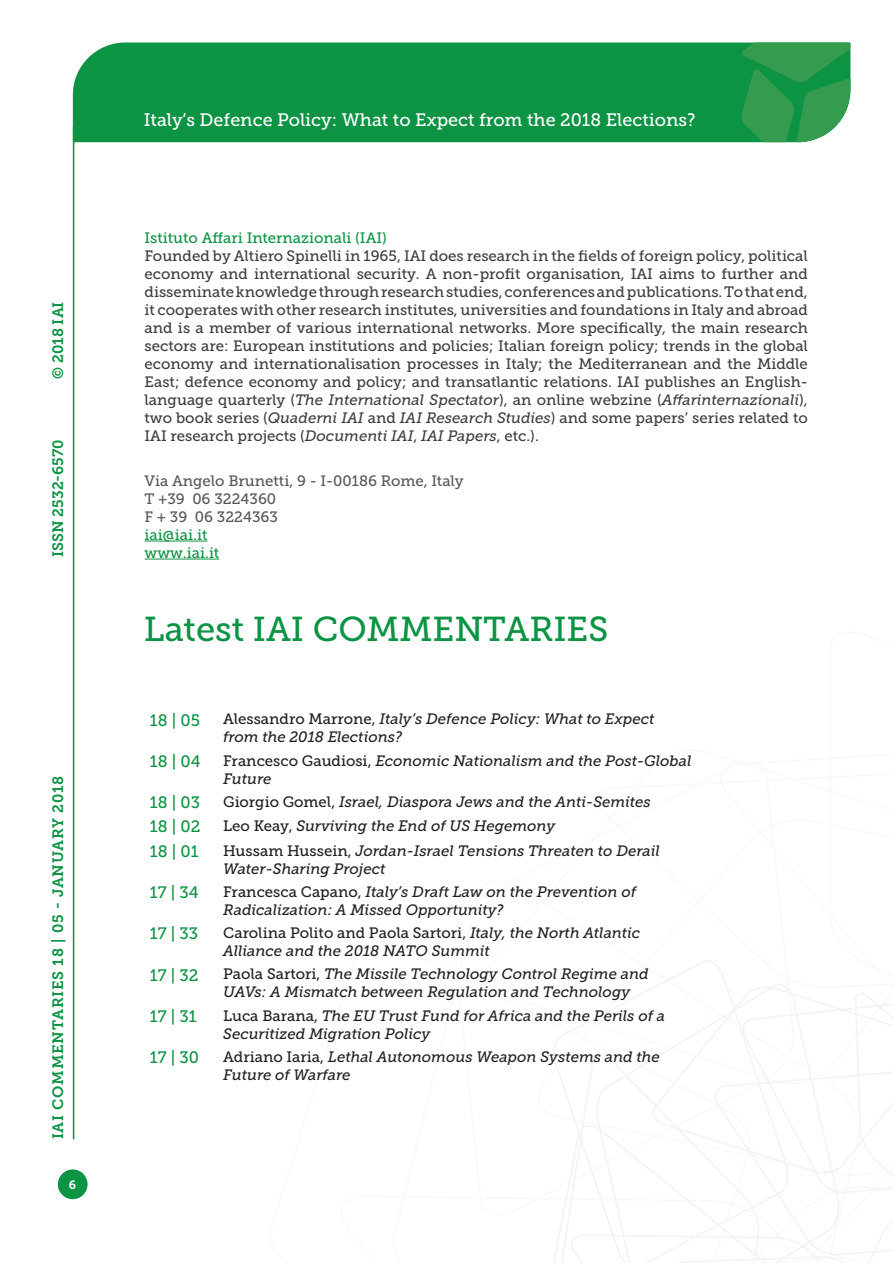
<style>
.page{position:relative;width:893px;height:1263px;background:#fff}
.page>*{position:absolute;margin:0;border:0;box-sizing:border-box;transform-origin:0 0}
.t1{font:34.5px "Museo Slab 500";color:#0d9344}
.t2{font:18px "Museo Slab 500";color:#fff}
.t3{font:16.5px "Museo Slab 500";color:#0d9344}
.t4{font:15px/18px "Museo Slab 500";color:#3e3e3f;text-align:justify}
.t5{font:italic 15px/18px "Museo Slab 500";color:#231f20}
.t6{font:15px/18px "Museo Slab 500";color:#57585a}
.t7{font:15px/18px "Museo Slab 500";color:#0d9344}
.t8{font:15px "Museo Slab 700";letter-spacing:.045em;color:#0d9344}
.t9{font:15px "Museo Slab 700";color:#0d9344}
.t10{font:12px "Museo Slab 700";color:#fff}
.s1{font-style:italic}
.s2{font-style:normal}
</style>
<div class="page">
<svg style="left:553px;top:960px;width:340px;height:303px"></svg>
<div style="left:73px;top:43px;width:668px;height:99px;background:#0d9344"></div>
<svg style="left:741px;top:43px;width:109px;height:99px;background:#339d54"></svg>
<div style="left:58px;top:1169px;width:30px;height:30px;background:#0d9344;border-radius:50%"></div>
<hr style="left:73px;top:126px;width:1px;height:1013px;background:#0d9344">
<hr style="left:145px;top:541px;width:62px;height:1px;background:#0d9344">
<hr style="left:145px;top:559px;width:74px;height:1px;background:#0d9344">
<p class="t8" style="left:50px;top:379px;width:79px;rotate:-90deg">© 2018 IAI</p>
<p class="t9" style="left:50px;top:557px;width:119px;rotate:-90deg">ISSN 2532-6570</p>
<p class="t8" style="left:50px;top:1139px;width:365px;rotate:-90deg">IAI COMMENTARIES 18 | 05 - JANUARY 2018</p>
<p class="t10" style="left:69px;top:1178px;width:9px">6</p>
<p class="t2" style="left:144px;top:110px;width:553px">Italy’s Defence Policy: What to Expect from the 2018 Elections?</p>
<p class="t7" style="left:145px;top:229px;width:244px">Istituto Affari Internazionali (IAI)</p>
<p class="t4" style="left:145px;top:247px;width:665px">Founded by Altiero Spinelli in 1965, IAI does research in the fields of foreign policy, political economy and international security. A non-profit organisation, IAI aims to further and disseminate knowledge through research studies, conferences and publications. To that end, it cooperates with other research institutes, universities and foundations in Italy and abroad and is a member of various international networks. More specifically, the main research sectors are: European institutions and policies; Italian foreign policy; trends in the global economy and internationalisation processes in Italy; the Mediterranean and the Middle East; defence economy and policy; and transatlantic relations. IAI publishes an English&shy;language quarterly (<span class="s1">The International Spectator</span>), an online webzine (<span class="s1">Affarinternazionali</span>), two book series (<span class="s1">Quaderni IAI</span> and <span class="s1">IAI Research Studies</span>) and some papers’ series related to IAI research projects (<span class="s1">Documenti IAI</span>, <span class="s1">IAI Papers</span>, etc.).</p>
<p class="t6" style="left:145px;top:471px;width:321px">Via Angelo Brunetti, 9 - I-00186 Rome, Italy<br>T +39 06 3224360<br>F + 39 06 3224363</p>
<p class="t7" style="left:145px;top:525px;width:76px">iai@iai.it www.iai.it</p>
<h1 class="t1" style="left:144px;top:610px;width:466px">Latest IAI COMMENTARIES</h1>
<p class="t3" style="left:150px;top:711px;width:52px">18 | 05</p>
<p class="t5" style="left:223px;top:710px;width:433px"><span class="s2">Alessandro Marrone,</span> Italy’s Defence Policy: What to Expect from the 2018 Elections?</p>
<p class="t3" style="left:150px;top:752px;width:52px">18 | 04</p>
<p class="t5" style="left:223px;top:752px;width:470px"><span class="s2">Francesco Gaudiosi,</span> Economic Nationalism and the Post-Global<br>Future</p>
<p class="t3" style="left:150px;top:793px;width:52px">18 | 03</p>
<p class="t5" style="left:223px;top:793px;width:429px"><span class="s2">Giorgio Gomel,</span> Israel, Diaspora Jews and the Anti-Semites</p>
<p class="t3" style="left:150px;top:817px;width:52px">18 | 02</p>
<p class="t5" style="left:223px;top:817px;width:334px"><span class="s2">Leo Keay,</span> Surviving the End of US Hegemony</p>
<p class="t3" style="left:150px;top:842px;width:50px">18 | 01</p>
<p class="t5" style="left:223px;top:842px;width:438px"><span class="s2">Hussam Hussein,</span> Jordan-Israel Tensions Threaten to Derail<br>Water-Sharing Project</p>
<p class="t3" style="left:150px;top:883px;width:50px">17 | 34</p>
<p class="t5" style="left:223px;top:883px;width:414px"><span class="s2">Francesca Capano,</span> Italy’s Draft Law on the Prevention of<br>Radicalization: A Missed Opportunity?</p>
<p class="t3" style="left:150px;top:924px;width:50px">17 | 33</p>
<p class="t5" style="left:223px;top:924px;width:419px"><span class="s2">Carolina Polito and Paola Sartori,</span> Italy, the North Atlantic<br>Alliance and the 2018 NATO Summit</p>
<p class="t3" style="left:150px;top:966px;width:50px">17 | 32</p>
<p class="t5" style="left:223px;top:965px;width:427px"><span class="s2">Paola Sartori,</span> The Missile Technology Control Regime and<br>UAVs: A Mismatch between Regulation and Technology</p>
<p class="t3" style="left:150px;top:1007px;width:48px">17 | 31</p>
<p class="t5" style="left:223px;top:1007px;width:443px"><span class="s2">Luca Barana,</span> The EU Trust Fund for Africa and the Perils of a<br>Securitized Migration Policy</p>
<p class="t3" style="left:150px;top:1048px;width:51px">17 | 30</p>
<p class="t5" style="left:223px;top:1048px;width:438px"><span class="s2">Adriano Iaria,</span> Lethal Autonomous Weapon Systems and the<br>Future of Warfare</p>
</div>
